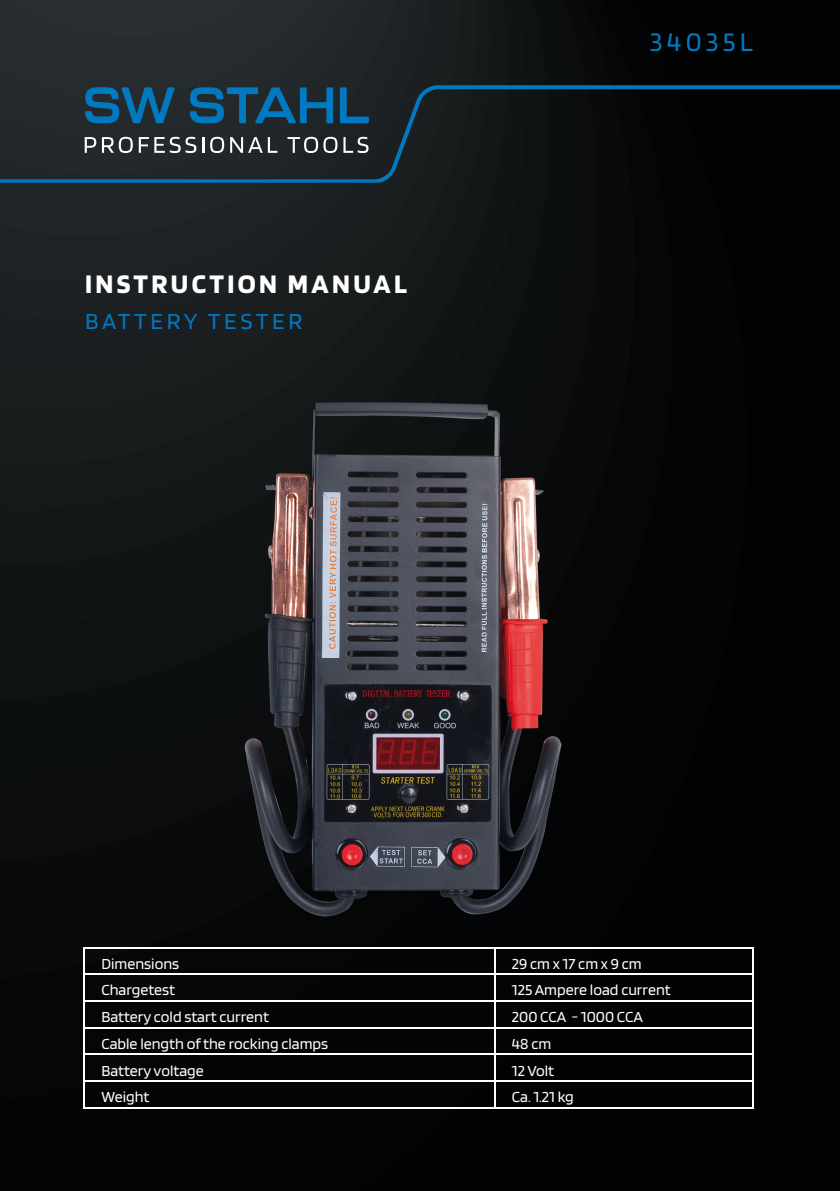
<style>
.page{position:relative;width:840px;height:1191px;background:#fff}
.page>*{position:absolute;margin:0;border:0;box-sizing:border-box;transform-origin:0 0}
.t1{font:700 28px "Blinker";letter-spacing:.12em;color:#fff}
.t2{font:28px "Blinker";letter-spacing:.15em;color:#0079c1}
.t3{font:24px "Blinker";letter-spacing:.15em;color:#0079c1}
.t4{font:16px "Blinker";color:#fff}
</style>
<div class="page">
<img style="left:0;top:0;width:839px;height:1191px">
<img style="left:0;top:85px;width:839px;height:98px">
<img style="left:244px;top:397px;width:317px;height:524px">
<hr style="left:84px;top:947px;width:410px;height:1px;background:#fff">
<hr style="left:494px;top:947px;width:259px;height:1px;background:#fff">
<hr style="left:84px;top:973px;width:410px;height:1px;background:#fff">
<hr style="left:494px;top:973px;width:259px;height:1px;background:#fff">
<hr style="left:84px;top:1000px;width:410px;height:1px;background:#fff">
<hr style="left:494px;top:1000px;width:259px;height:1px;background:#fff">
<hr style="left:84px;top:1027px;width:410px;height:1px;background:#fff">
<hr style="left:494px;top:1027px;width:259px;height:1px;background:#fff">
<hr style="left:84px;top:1054px;width:410px;height:1px;background:#fff">
<hr style="left:494px;top:1054px;width:259px;height:1px;background:#fff">
<hr style="left:84px;top:1080px;width:410px;height:1px;background:#fff">
<svg style="left:84px;top:948px;width:1px;height:159px"></svg>
<hr style="left:494px;top:1080px;width:259px;height:1px;background:#fff">
<svg style="left:494px;top:948px;width:1px;height:159px"></svg>
<svg style="left:752px;top:948px;width:1px;height:159px"></svg>
<hr style="left:84px;top:1107px;width:410px;height:1px;background:#fff">
<hr style="left:494px;top:1107px;width:259px;height:1px;background:#fff">
<h1 class="t1" style="left:85px;top:269px;width:323px">INSTRUCTION MANUAL</h1>
<h2 class="t3" style="left:85px;top:308px;width:218px">BATTERY TESTER</h2>
<h1 class="t2" style="left:649px;top:28px;width:105px">34035L</h1>
<p class="t4" style="left:101px;top:955px;width:79px">Dimensions</p>
<p class="t4" style="left:511px;top:955px;width:131px">29 cm x 17 cm x 9 cm</p>
<p class="t4" style="left:101px;top:982px;width:75px">Chargetest</p>
<p class="t4" style="left:511px;top:982px;width:160px">125 Ampere load current</p>
<p class="t4" style="left:101px;top:1008px;width:169px">Battery cold start current</p>
<p class="t4" style="left:511px;top:1008px;width:132px">200 CCA - 1000 CCA</p>
<p class="t4" style="left:101px;top:1035px;width:228px">Cable length of the rocking clamps</p>
<p class="t4" style="left:511px;top:1035px;width:41px">48 cm</p>
<p class="t4" style="left:101px;top:1062px;width:104px">Battery voltage</p>
<p class="t4" style="left:511px;top:1062px;width:44px">12 Volt</p>
<p class="t4" style="left:101px;top:1088px;width:49px">Weight</p>
<p class="t4" style="left:511px;top:1088px;width:63px">Ca. 1.21 kg</p>
</div>
